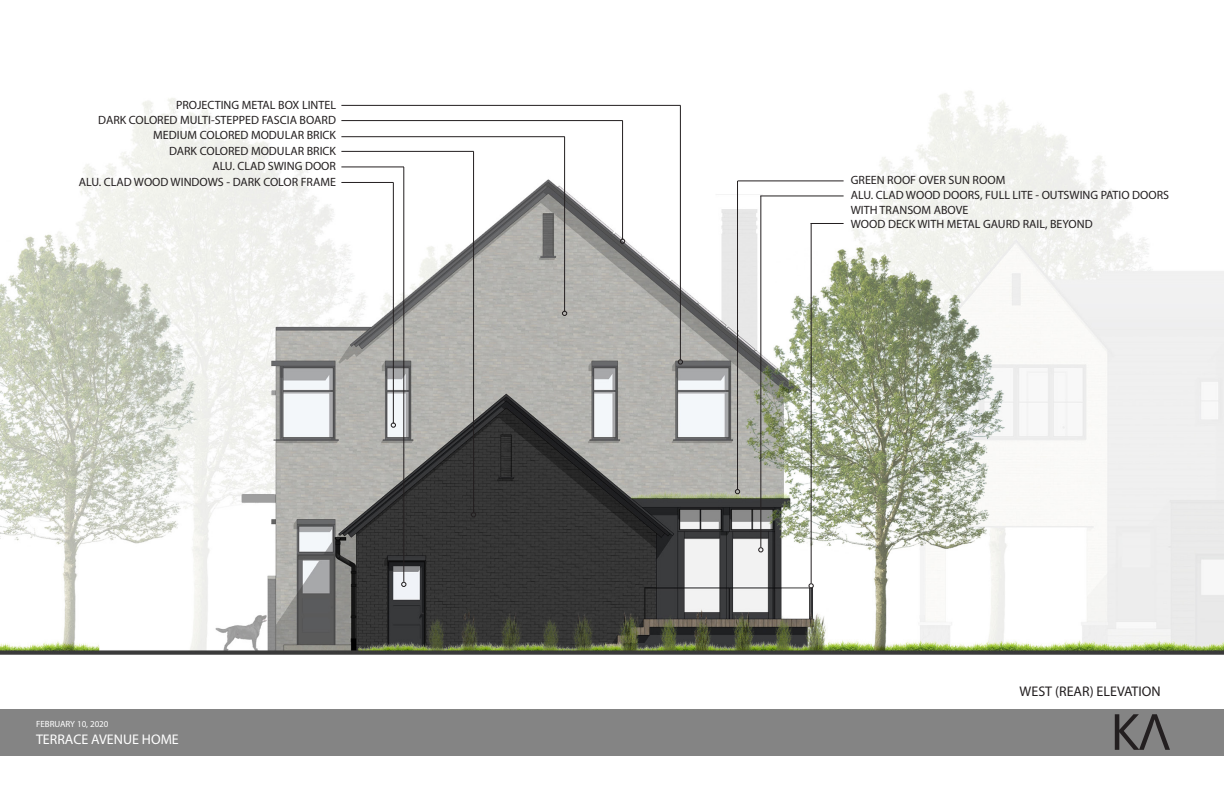
<style>
.page{position:relative;width:1224px;height:792px;background:#fff}
.page>*{position:absolute;margin:0;border:0;box-sizing:border-box;transform-origin:0 0}
.t1{font:14px "Myriad Pro";color:#231f20}
.t2{font:14px "Myriad Pro";color:#fff}
.t3{font:12px/14.4px "Myriad Pro";color:#231f20}
.t4{font:9px "Myriad Pro";color:#fff}
</style>
<div class="page">
<div style="left:0;top:709px;width:1224px;height:47px;background:#848484"></div>
<svg style="left:1115px;top:714px;width:55px;height:36px"></svg>
<img style="left:0;top:91px;width:1224px;height:564px">
<hr style="left:341px;top:105px;width:340px;height:1px;background:#231f20">
<hr style="left:680px;top:105px;width:1px;height:255px;background:#231f20">
<svg style="left:678px;top:359px;width:5px;height:6px"></svg>
<hr style="left:341px;top:120px;width:282px;height:1px;background:#231f20">
<hr style="left:622px;top:121px;width:1px;height:119px;background:#231f20">
<svg style="left:620px;top:239px;width:5px;height:5px"></svg>
<hr style="left:341px;top:136px;width:224px;height:1px;background:#231f20">
<hr style="left:564px;top:137px;width:1px;height:175px;background:#231f20">
<svg style="left:562px;top:311px;width:5px;height:5px"></svg>
<hr style="left:341px;top:151px;width:133px;height:1px;background:#231f20">
<hr style="left:473px;top:151px;width:1px;height:362px;background:#231f20">
<svg style="left:471px;top:512px;width:5px;height:5px"></svg>
<hr style="left:341px;top:166px;width:63px;height:1px;background:#231f20">
<hr style="left:403px;top:167px;width:1px;height:415px;background:#231f20">
<svg style="left:401px;top:582px;width:5px;height:5px"></svg>
<hr style="left:341px;top:182px;width:52px;height:1px;background:#231f20">
<hr style="left:393px;top:182px;width:1px;height:242px;background:#231f20">
<svg style="left:391px;top:422px;width:5px;height:6px"></svg>
<hr style="left:738px;top:180px;width:106px;height:1px;background:#231f20">
<hr style="left:737px;top:181px;width:1px;height:308px;background:#231f20">
<svg style="left:735px;top:489px;width:5px;height:5px"></svg>
<hr style="left:760px;top:195px;width:84px;height:1px;background:#231f20">
<hr style="left:760px;top:196px;width:1px;height:351px;background:#231f20">
<svg style="left:758px;top:547px;width:5px;height:5px"></svg>
<hr style="left:811px;top:223px;width:33px;height:1px;background:#231f20">
<hr style="left:811px;top:223px;width:1px;height:360px;background:#231f20">
<svg style="left:809px;top:583px;width:5px;height:5px"></svg>
<p class="t3" style="left:176px;top:98px;width:161px">PROJECTING METAL BOX LINTEL</p>
<p class="t3" style="left:98px;top:113px;width:239px">DARK COLORED MULTI-STEPPED FASCIA BOARD</p>
<p class="t3" style="left:153px;top:128px;width:184px">MEDIUM COLORED MODULAR BRICK</p>
<p class="t3" style="left:169px;top:143px;width:168px">DARK COLORED MODULAR BRICK</p>
<p class="t3" style="left:212px;top:159px;width:125px">ALU. CLAD SWING DOOR</p>
<p class="t3" style="left:79px;top:174px;width:259px">ALU. CLAD WOOD WINDOWS - DARK COLOR FRAME</p>
<p class="t3" style="left:851px;top:173px;width:156px">GREEN ROOF OVER SUN ROOM</p>
<p class="t3" style="left:851px;top:188px;width:320px">ALU. CLAD WOOD DOORS, FULL LITE - OUTSWING PATIO DOORS<br>WITH TRANSOM ABOVE</p>
<p class="t3" style="left:851px;top:217px;width:244px">WOOD DECK WITH METAL GAURD RAIL, BEYOND</p>
<p class="t4" style="left:36px;top:719px;width:74px">FEBRUARY 10, 2020</p>
<p class="t2" style="left:36px;top:730px;width:144px">TERRACE AVENUE HOME</p>
<p class="t1" style="left:1020px;top:682px;width:143px">WEST (REAR) ELEVATION</p>
</div>
